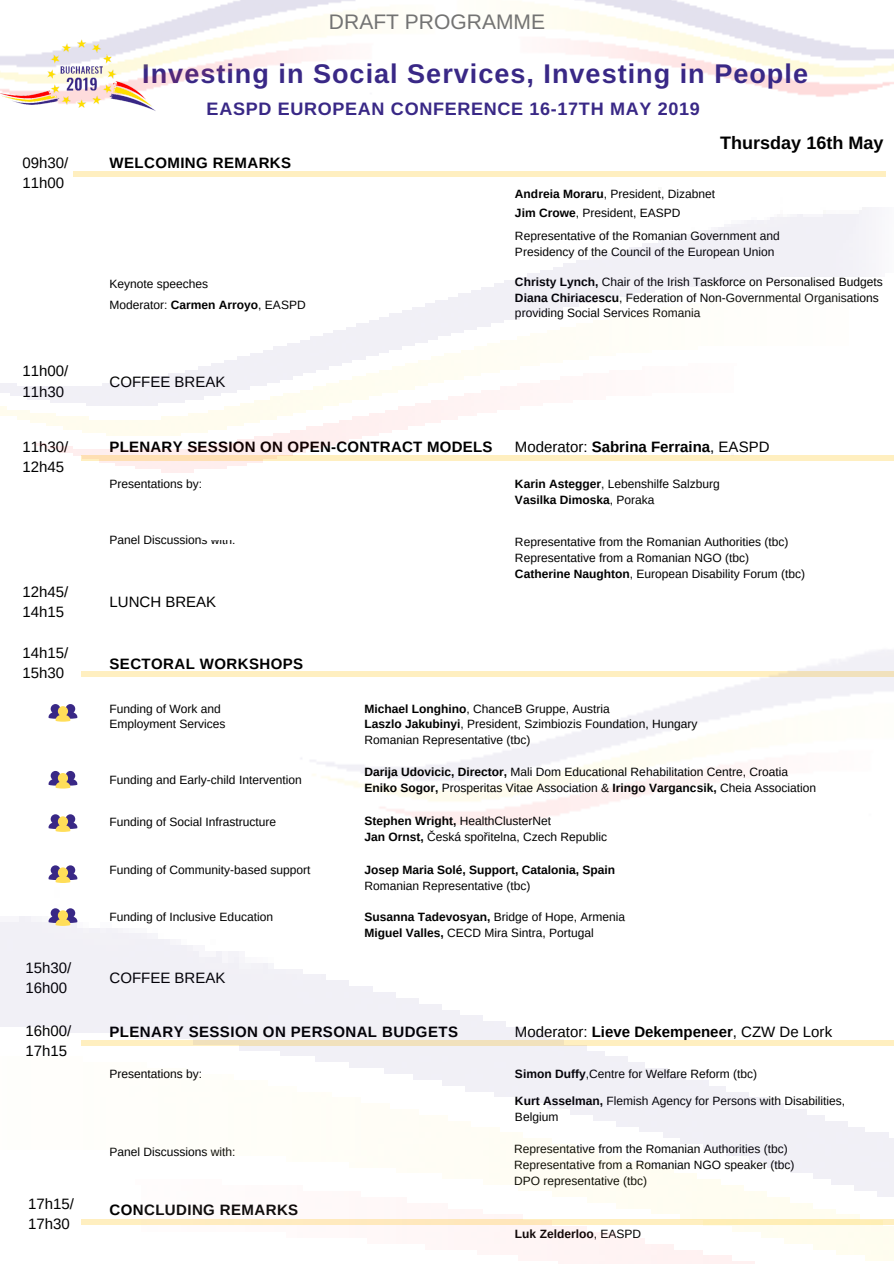
<style>
.page{position:relative;width:894px;height:1264px;background:#fff}
.page>*{position:absolute;margin:0;border:0;box-sizing:border-box;transform-origin:0 0}
.t1{font:700 27px "Arimo";letter-spacing:.04em;color:#392886}
.t2{font:21px "Arimo";color:#737373}
.t3{font:700 18px "Arimo";letter-spacing:.035em;color:#392886}
.t4{font:700 18px "Arimo";color:#000}
.t5{font:15px/20.2px "Arimo";color:#000}
.t6{font:700 15px "Arimo";letter-spacing:.025em;color:#000}
.t7{font:12px/15.8px "Arimo";color:#000}
.t8{font:700 12px/15.8px "Arimo";color:#000}
.s1{font-weight:700}
.s2{font-weight:400}
</style>
<div class="page">
<img style="left:520px;top:0;width:373px;height:97px">
<div style="left:73px;top:171px;width:812px;height:6px;background:#ffefc0"></div>
<svg style="left:81px;top:671px;width:812px;height:6px;background:#fdedbf"></svg>
<img style="left:0;top:877px;width:893px;height:386px">
<svg style="left:48px;top:704px;width:29px;height:17px"></svg>
<img style="left:0;top:11px;width:200px;height:100px">
<svg style="left:48px;top:814px;width:29px;height:18px"></svg>
<svg style="left:48px;top:908px;width:29px;height:17px"></svg>
<svg style="left:48px;top:865px;width:29px;height:18px"></svg>
<svg style="left:48px;top:771px;width:29px;height:17px"></svg>
<h2 class="t2" style="left:329px;top:10px;width:217px">DRAFT PROGRAMME</h2>
<h1 class="t1" style="left:142px;top:59px;width:667px">Investing in Social Services, Investing in People</h1>
<h3 class="t3" style="left:206px;top:99px;width:494px">EASPD EUROPEAN CONFERENCE 16-17TH MAY 2019</h3>
<h3 class="t4" style="left:720px;top:133px;width:165px">Thursday 16th May</h3>
<p class="t5" style="left:22px;top:152px;width:47px">09h30/<br>11h00</p>
<p class="t6" style="left:109px;top:154px;width:183px">WELCOMING REMARKS</p>
<p class="t7" style="left:109px;top:276px;width:100px">Keynote speeches</p>
<p class="t5" style="left:22px;top:361px;width:47px">11h00/<br>11h30</p>
<p class="t5" style="left:22px;top:436px;width:47px">11h30/<br>12h45</p>
<p class="t7" style="left:109px;top:297px;width:198px">Moderator: <span class="s1">Carmen Arroyo</span>, EASPD</p>
<p class="t5" style="left:109px;top:371px;width:117px">COFFEE BREAK</p>
<p class="t6" style="left:109px;top:438px;width:384px">PLENARY SESSION ON OPEN-CONTRACT MODELS</p>
<p class="t7" style="left:109px;top:476px;width:94px">Presentations by:</p>
<p class="t7" style="left:109px;top:532px;width:128px">Panel Discussions with:</p>
<p class="t7" style="left:515px;top:186px;width:201px"><span class="s1">Andreia Moraru</span>, President, Dizabnet</p>
<p class="t7" style="left:515px;top:205px;width:167px"><span class="s1">Jim Crowe</span>, President, EASPD</p>
<p class="t7" style="left:515px;top:228px;width:266px">Representative of the Romanian Government and<br>Presidency of the Council of the European Union</p>
<p class="t7" style="left:515px;top:274px;width:369px"><span class="s1">Christy Lynch,</span> Chair of the Irish Taskforce on Personalised Budgets<br><span class="s1">Diana Chiriacescu</span>, Federation of Non-Governmental Organisations providing Social Services Romania</p>
<p class="t5" style="left:515px;top:436px;width:256px">Moderator: <span class="s1">Sabrina Ferraina</span>, EASPD</p>
<p class="t8" style="left:515px;top:476px;width:206px">Karin Astegger<span class="s2">, Lebenshilfe Salzburg<br></span>Vasilka Dimoska<span class="s2">, Poraka</span></p>
<p class="t7" style="left:515px;top:534px;width:292px">Representative from the Romanian Authorities (tbc)<br>Representative from a Romanian NGO (tbc)<br><span class="s1">Catherine Naughton</span>, European Disability Forum (tbc)</p>
<p class="t5" style="left:22px;top:581px;width:47px">12h45/<br>14h15</p>
<p class="t5" style="left:22px;top:642px;width:47px">14h15/<br>15h30</p>
<p class="t5" style="left:26px;top:957px;width:47px">15h30/<br>16h00</p>
<p class="t5" style="left:26px;top:1020px;width:47px">16h00/<br>17h15</p>
<p class="t5" style="left:28px;top:1193px;width:47px">17h15/<br>17h30</p>
<p class="t5" style="left:109px;top:591px;width:108px">LUNCH BREAK</p>
<p class="t6" style="left:109px;top:655px;width:195px">SECTORAL WORKSHOPS</p>
<p class="t7" style="left:109px;top:700px;width:118px">Funding of Work and<br>Employment Services</p>
<p class="t7" style="left:109px;top:772px;width:194px">Funding and Early-child Intervention</p>
<p class="t7" style="left:109px;top:814px;width:168px">Funding of Social Infrastructure</p>
<p class="t7" style="left:109px;top:861px;width:202px">Funding of Community-based support</p>
<p class="t7" style="left:109px;top:909px;width:165px">Funding of Inclusive Education</p>
<p class="t5" style="left:109px;top:967px;width:117px">COFFEE BREAK</p>
<p class="t7" style="left:364px;top:700px;width:334px"><span class="s1">Michael Longhino</span>, ChanceB Gruppe, Austria<br><span class="s1">Laszlo Jakubinyi</span>, President, Szimbiozis Foundation, Hungary<br>Romanian Representative (tbc)</p>
<p class="t7" style="left:364px;top:763px;width:453px"><span class="s1">Darija Udovicic, Director,</span> Mali Dom Educational Rehabilitation Centre, Croatia<br><span class="s1">Eniko Sogor,</span> Prosperitas Vitae Association &amp; <span class="s1">Iringo Vargancsik,</span> Cheia Association</p>
<p class="t7" style="left:364px;top:813px;width:244px"><span class="s1">Stephen Wright,</span> HealthClusterNet<br><span class="s1">Jan Ornst,</span> Česká spořitelna, Czech Republic</p>
<p class="t8" style="left:364px;top:861px;width:252px">Josep Maria Solé, Support, Catalonia, Spain</p>
<p class="t7" style="left:364px;top:877px;width:168px">Romanian Representative (tbc)</p>
<p class="t7" style="left:364px;top:909px;width:262px"><span class="s1">Susanna Tadevosyan,</span> Bridge of Hope, Armenia<br><span class="s1">Miguel Valles,</span> CECD Mira Sintra, Portugal</p>
<p class="t6" style="left:109px;top:1023px;width:350px">PLENARY SESSION ON PERSONAL BUDGETS</p>
<p class="t7" style="left:109px;top:1065px;width:94px">Presentations by:</p>
<p class="t7" style="left:109px;top:1144px;width:128px">Panel Discussions with:</p>
<p class="t6" style="left:109px;top:1201px;width:190px">CONCLUDING REMARKS</p>
<p class="t5" style="left:515px;top:1021px;width:318px">Moderator: <span class="s1">Lieve Dekempeneer</span>, CZW De Lork</p>
<p class="t7" style="left:515px;top:1065px;width:244px"><span class="s1">Simon Duffy</span>,Centre for Welfare Reform (tbc)</p>
<p class="t7" style="left:515px;top:1093px;width:332px"><span class="s1">Kurt Asselman,</span> Flemish Agency for Persons with Disabilities,<br>Belgium</p>
<p class="t7" style="left:514px;top:1141px;width:282px">Representative from the Romanian Authorities (tbc)<br>Representative from a Romanian NGO speaker (tbc)<br>DPO representative (tbc)</p>
<p class="t8" style="left:515px;top:1225px;width:128px">Luk Zelderloo<span class="s2">, EASPD</span></p>
</div>
